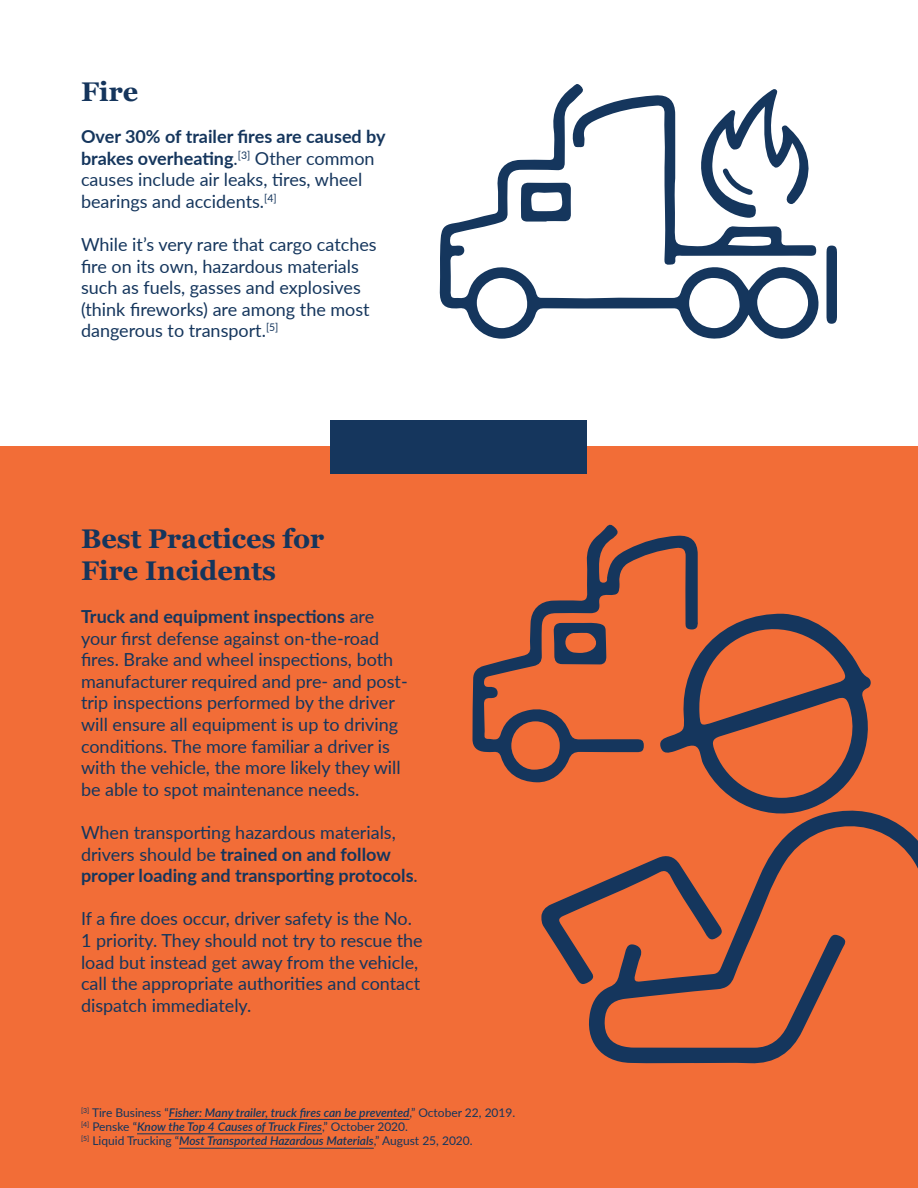
<style>
.page{position:relative;width:918px;height:1188px;background:#fff}
.page>*{position:absolute;margin:0;border:0;box-sizing:border-box;transform-origin:0 0}
.t1{font:700 27px/32.4px "Georgia";color:#15355c}
.t2{font:18px/21.6px "Lato";color:#15365d}
.t3{font:700 18px/21.6px "Lato";color:#15365d}
.t4{font:italic 600 12px/14.4px "Lato";color:#15365d}
.s1{font-weight:700}
.s2{font-weight:400}
.s3{font-weight:400;font-style:normal}
</style>
<div class="page">
<div style="left:0;top:447px;width:918px;height:741px;background:#f26d37"></div>
<div style="left:331px;top:420px;width:256px;height:54px;background:#15365d"></div>
<hr style="left:169px;top:1119px;width:241px;height:1px;background:#15365d">
<hr style="left:137px;top:1134px;width:185px;height:1px;background:#15365d">
<hr style="left:179px;top:1148px;width:195px;height:1px;background:#15365d">
<svg style="left:439px;top:84px;width:380px;height:255px"></svg>
<svg style="left:826px;top:246px;width:11px;height:78px"></svg>
<svg style="left:521px;top:88px;width:295px;height:177px"></svg>
<svg style="left:472px;top:524px;width:226px;height:259px"></svg>
<svg style="left:553px;top:622px;width:53px;height:42px"></svg>
<svg style="left:589px;top:814px;width:329px;height:250px"></svg>
<svg style="left:659px;top:613px;width:219px;height:211px"></svg>
<svg style="left:541px;top:854px;width:182px;height:132px"></svg>
<h1 class="t1" style="left:81px;top:76px;width:59px">Fire</h1>
<p class="t2" style="left:81px;top:125px;width:306px"><span class="s1">Over 30% of trailer fires are caused by brakes overheating</span>.<sup>[3]</sup> Other common causes include air leaks, tires, wheel bearings and accidents.<sup>[4]</sup></p>
<p class="t2" style="left:81px;top:233px;width:297px">While it’s very rare that cargo catches fire on its own, hazardous materials such as fuels, gasses and explosives (think fireworks) are among the most dangerous to transport.<sup>[5]</sup></p>
<h1 class="t1" style="left:81px;top:523px;width:245px">Best Practices for<br>Fire Incidents</h1>
<p class="t2" style="left:81px;top:605px;width:328px"><span class="s1">Truck and equipment inspections</span> are your first defense against on-the-road fires. Brake and wheel inspections, both manufacturer required and pre- and post&shy;trip inspections performed by the driver will ensure all equipment is up to driving conditions. The more familiar a driver is with the vehicle, the more likely they will be able to spot maintenance needs.</p>
<p class="t3" style="left:81px;top:821px;width:338px"><span class="s2">When transporting hazardous materials, drivers should be</span> trained on and follow proper loading and transporting protocols<span class="s2">.</span></p>
<p class="t2" style="left:81px;top:907px;width:343px">If a fire does occur, driver safety is the No.<br>1 priority. They should not try to rescue the load but instead get away from the vehicle, call the appropriate authorities and contact dispatch immediately.</p>
<p class="t4" style="left:81px;top:1105px;width:436px"><sup>[3]</sup> <span class="s3">Tire Business “</span>Fisher: Many trailer, truck fires can be prevented<span class="s3">,” October 22, 2019. </span><sup>[4]</sup> <span class="s3">Penske “</span>Know the Top 4 Causes of Truck Fires<span class="s3">,” October 2020.<br></span><sup>[5]</sup> <span class="s3">Liquid Trucking “</span>Most Transported Hazardous Materials<span class="s3">,” August 25, 2020.</span></p>
</div>
